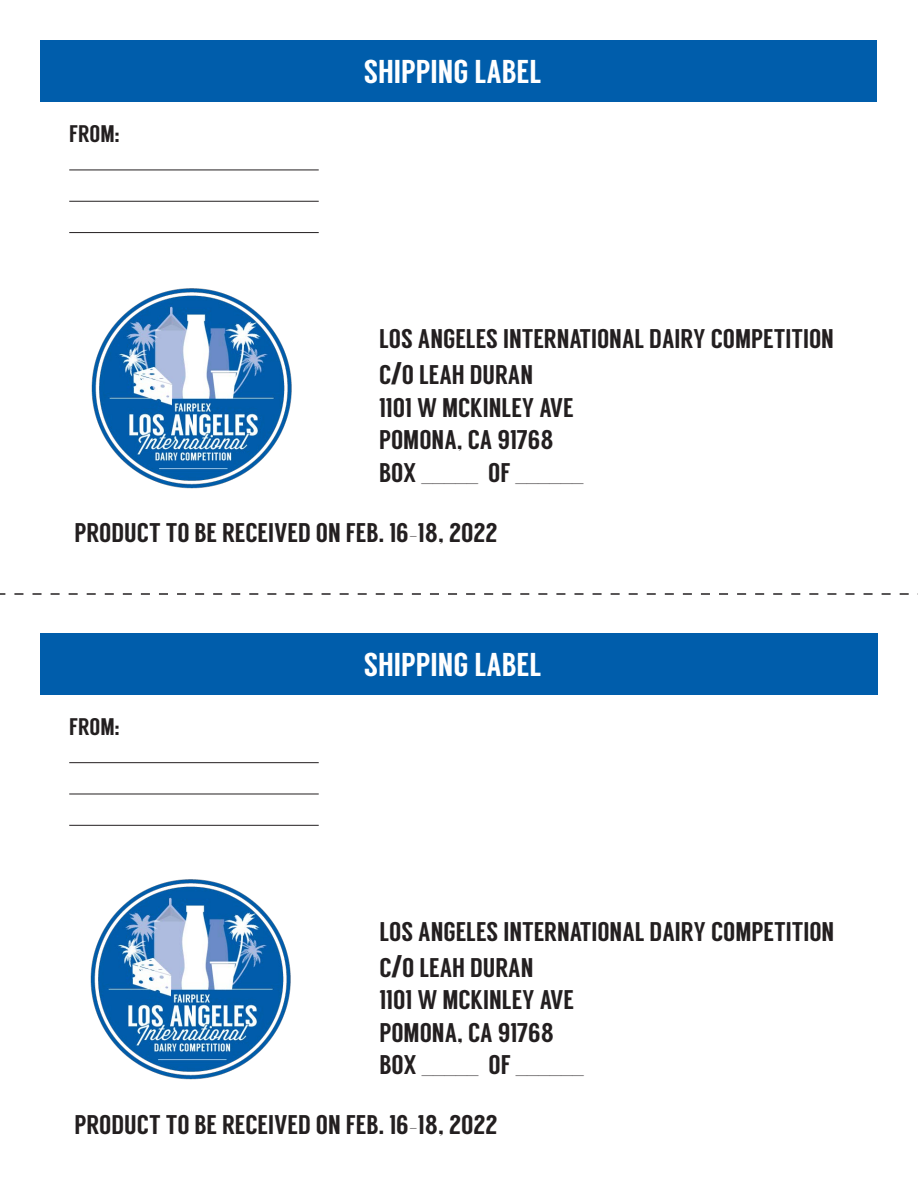
<style>
.page{position:relative;width:918px;height:1188px;background:#fff}
.page>*{position:absolute;margin:0;border:0;box-sizing:border-box;transform-origin:0 0}
.t1{font:33px "Langdon";color:#fff}
.t2{font:27px/32.4px "Langdon";color:#231f20}
.t3{font:24px "Langdon";color:#231f20}
.s1{font-family:"Impact"}
</style>
<div class="page">
<svg style="left:0;top:593px;width:918px;height:2px"></svg>
<hr style="left:69px;top:170px;width:250px;height:1px;background:#231f20">
<hr style="left:69px;top:201px;width:250px;height:1px;background:#231f20">
<hr style="left:69px;top:232px;width:250px;height:1px;background:#231f20">
<div style="left:40px;top:40px;width:838px;height:62px;background:#005dab"></div>
<hr style="left:69px;top:762px;width:250px;height:1px;background:#231f20">
<hr style="left:69px;top:794px;width:250px;height:1px;background:#231f20">
<hr style="left:69px;top:825px;width:250px;height:1px;background:#231f20">
<div style="left:40px;top:633px;width:837px;height:61px;background:#005dab"></div>
<img style="left:91px;top:288px;width:201px;height:201px">
<img style="left:90px;top:879px;width:201px;height:201px">
<p class="t3" style="left:69px;top:120px;width:52px">FROM:</p>
<p class="t1" style="left:364px;top:52px;width:179px">SHIPPING LABEL</p>
<p class="t2" style="left:379px;top:321px;width:457px;line-height:36px">LOS ANGELES INTERNATIONAL DAIRY COMPETITION<br>C<span class="s1">/</span>O LEAH DURAN</p>
<p class="t2" style="left:379px;top:391px;width:206px">1101 W MCKINLEY AVE<br>POMONA, CA 91768<br>BOX _____ OF ______</p>
<p class="t2" style="left:75px;top:516px;width:425px">PRODUCT TO BE RECEIVED ON FEB. 16-18, 2022</p>
<p class="t3" style="left:69px;top:713px;width:52px">FROM:</p>
<p class="t1" style="left:364px;top:645px;width:179px">SHIPPING LABEL</p>
<p class="t2" style="left:379px;top:914px;width:457px;line-height:36px">LOS ANGELES INTERNATIONAL DAIRY COMPETITION<br>C<span class="s1">/</span>O LEAH DURAN</p>
<p class="t2" style="left:379px;top:984px;width:206px">1101 W MCKINLEY AVE<br>POMONA, CA 91768<br>BOX _____ OF ______</p>
<p class="t2" style="left:75px;top:1109px;width:425px">PRODUCT TO BE RECEIVED ON FEB. 16-18, 2022</p>
</div>
